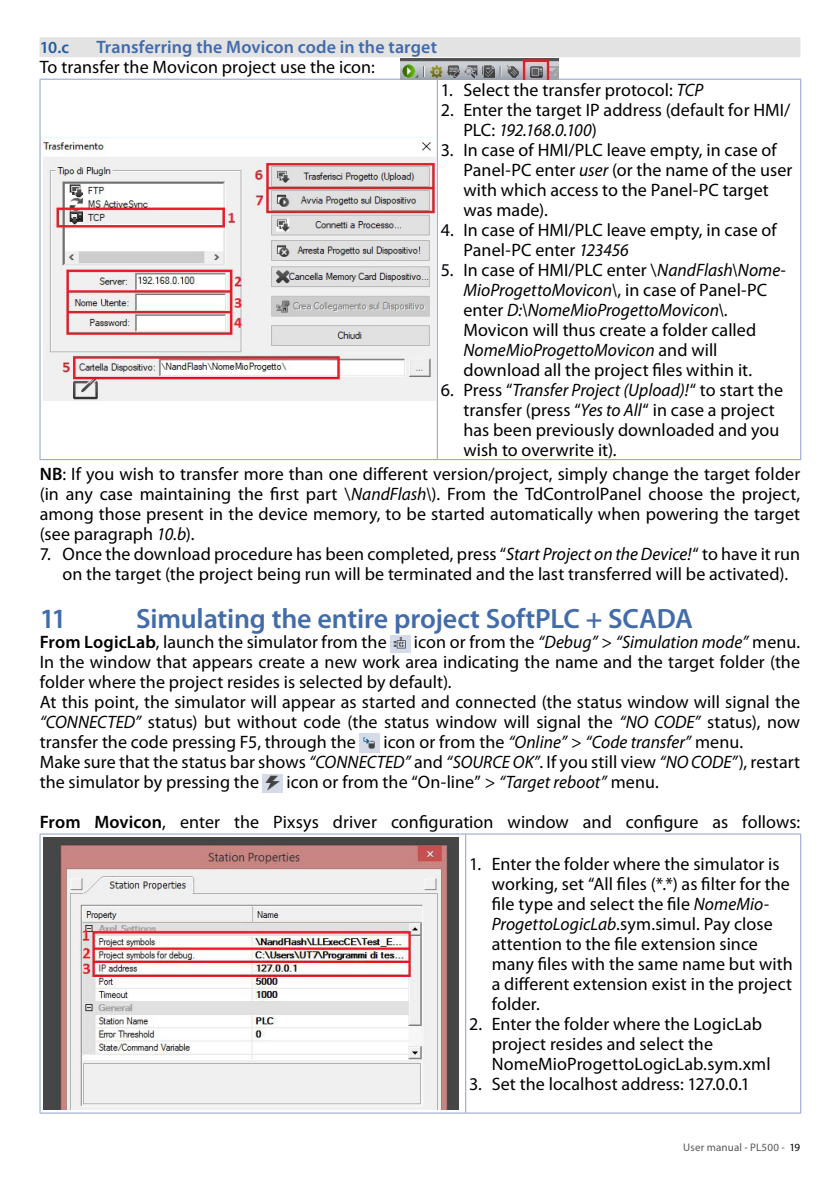
<style>
.page{position:relative;width:840px;height:1191px;background:#fff}
.page>*{position:absolute;margin:0;border:0;box-sizing:border-box;transform-origin:0 0}
.t1{font:600 28px "Myriad Pro";letter-spacing:-.01em;color:#426ba9}
.t2{font:18px/20px "Myriad Pro";letter-spacing:.005em;color:#000}
.t3{font:600 18px "Myriad Pro";letter-spacing:.005em;color:#426ba9}
.t4{font:600 17px "Myriad Pro";color:#245d9f}
.t5{font:11px "Myriad Pro";letter-spacing:.015em;color:#575756}
.s1{font-style:italic}
.s2{font-weight:600}
.s3{color:#000}
</style>
<div class="page">
<div style="left:40px;top:37px;width:759px;height:20px;background:#e3e3e3"></div>
<hr style="left:436px;top:79px;width:1px;height:380px;background:#8f9eca">
<hr style="left:40px;top:79px;width:397px;height:1px;background:#8f9eca">
<hr style="left:40px;top:79px;width:1px;height:380px;background:#8f9eca">
<hr style="left:437px;top:79px;width:363px;height:1px;background:#8f9eca">
<hr style="left:799px;top:79px;width:1px;height:380px;background:#8f9eca">
<hr style="left:40px;top:459px;width:397px;height:1px;background:#8f9eca">
<hr style="left:437px;top:459px;width:363px;height:1px;background:#8f9eca">
<img style="left:43px;top:139px;width:392px;height:262px">
<img style="left:390px;top:635px;width:20px;height:17px">
<img style="left:359px;top:733px;width:20px;height:19px">
<img style="left:263px;top:774px;width:19px;height:18px">
<hr style="left:465px;top:834px;width:1px;height:278px;background:#8f9eca">
<hr style="left:40px;top:833px;width:425px;height:1px;background:#8f9eca">
<hr style="left:40px;top:834px;width:1px;height:278px;background:#8f9eca">
<hr style="left:465px;top:833px;width:335px;height:1px;background:#8f9eca">
<hr style="left:799px;top:834px;width:1px;height:278px;background:#8f9eca">
<hr style="left:40px;top:1112px;width:425px;height:1px;background:#8f9eca">
<hr style="left:465px;top:1112px;width:335px;height:1px;background:#8f9eca">
<img style="left:43px;top:837px;width:415px;height:272px">
<img style="left:400px;top:58px;width:158px;height:21px">
<p class="t4" style="left:40px;top:38px;width:31px">10.c</p>
<p class="t3" style="left:96px;top:37px;width:342px">Transferring the Movicon code in the target</p>
<p class="t2" style="left:40px;top:58px;width:336px">To transfer the Movicon project use the icon:</p>
<p class="t2" style="left:440px;top:80px;width:264px">1. Select the transfer protocol: <span class="s1">TCP</span></p>
<p class="t2" style="left:463px;top:100px;width:328px;text-indent:-23px">2. Enter the target IP address (default for HMI/<br>PLC: <span class="s1">192.168.0.100</span>)</p>
<p class="t2" style="left:463px;top:140px;width:330px;text-indent:-23px">3. In case of HMI/PLC leave empty, in case of Panel-PC enter <span class="s1">user</span> (or the name of the user with which access to the Panel-PC target was made).</p>
<p class="t2" style="left:463px;top:220px;width:315px;text-indent:-23px">4. In case of HMI/PLC leave empty, in case of<br>Panel-PC enter <span class="s1">123456</span></p>
<p class="t2" style="left:463px;top:260px;width:324px;text-indent:-23px">5. In case of HMI/PLC enter \<span class="s1">NandFlash\Nome-MioProgettoMovicon\</span>, in case of Panel-PC enter <span class="s1">D:\NomeMioProgettoMovicon\.<br></span>Movicon will thus create a folder called <span class="s1">NomeMioProgettoMovicon</span> and will download all the project files within it.</p>
<p class="t2" style="left:463px;top:380px;width:321px;text-indent:-23px">6. Press “<span class="s1">Transfer Project (Upload)!</span>“ to start the transfer (press “<span class="s1">Yes to All</span>“ in case a project has been previously downloaded and you wish to overwrite it).</p>
<p class="t2" style="left:40px;top:464px;width:761px;text-align:justify"><span class="s2">NB</span>: If you wish to transfer more than one different version/project, simply change the target folder (in any case maintaining the first part \<span class="s1">NandFlash\</span>). From the TdControlPanel choose the project, among those present in the device memory, to be started automatically when powering the target (see paragraph <span class="s1">10.b</span>).</p>
<p class="t2" style="left:40px;top:544px;width:761px;text-align:center">7. Once the download procedure has been completed, press “<span class="s1">Start Project on the Device!</span>“ to have it run on the target (the project being run will be terminated and the last transferred will be activated).</p>
<h1 class="t1" style="left:40px;top:603px;width:28px">11</h1>
<h1 class="t1" style="left:136px;top:603px;width:557px">Simulating the entire project SoftPLC + SCADA</h1>
<p class="t2" style="left:40px;top:632px;width:348px"><span class="s2">From LogicLab</span>, launch the simulator from the</p>
<p class="t2" style="left:40px;top:632px;width:761px;text-indent:374px">icon or from the <span class="s1">“Debug”</span> &gt; <span class="s1">“Simulation mode”</span> menu.<br>In the window that appears create a new work area indicating the name and the target folder (the folder where the project resides is selected by default).<br>At this point, the simulator will appear as started and connected (the status window will signal the <span class="s1">“CONNECTED”</span> status) but without code (the status window will signal the <span class="s1">“NO CODE”</span> status), now transfer the code pressing F5, through the</p>
<p class="t2" style="left:40px;top:732px;width:761px;text-indent:343px">icon or from the <span class="s1">“Online”</span> &gt; <span class="s1">“Code transfer”</span> menu.<br>Make sure that the status bar shows <span class="s1">“CONNECTED”</span> and <span class="s1">“SOURCE OK”</span>. If you still view <span class="s1">“NO CODE”</span>), restart the simulator by pressing the</p>
<p class="t2" style="left:286px;top:772px;width:373px">icon or from the “On-line” &gt; <span class="s1">“Target reboot”</span> menu.</p>
<p class="t2" style="left:40px;top:812px;width:761px"><span class="s2">From Movicon</span>, enter the Pixsys driver configuration window and configure as follows:</p>
<p class="t2" style="left:491px;top:854px;width:302px;text-indent:-23px">1. Enter the folder where the simulator is working, set “All files (*.*) as filter for the file type and select the file <span class="s1">NomeMio-ProgettoLogicLab</span>.sym.simul. Pay close attention to the file extension since many files with the same name but with a different extension exist in the project folder.</p>
<p class="t2" style="left:491px;top:1014px;width:280px;text-indent:-23px">2. Enter the folder where the LogicLab project resides and select the<br>NomeMioProgettoLogicLab.sym.xml</p>
<p class="t2" style="left:469px;top:1074px;width:282px">3. Set the localhost address: 127.0.0.1</p>
<p class="t5" style="left:683px;top:1141px;width:118px">User manual - PL500 - <span class="s3">19</span></p>
</div>
